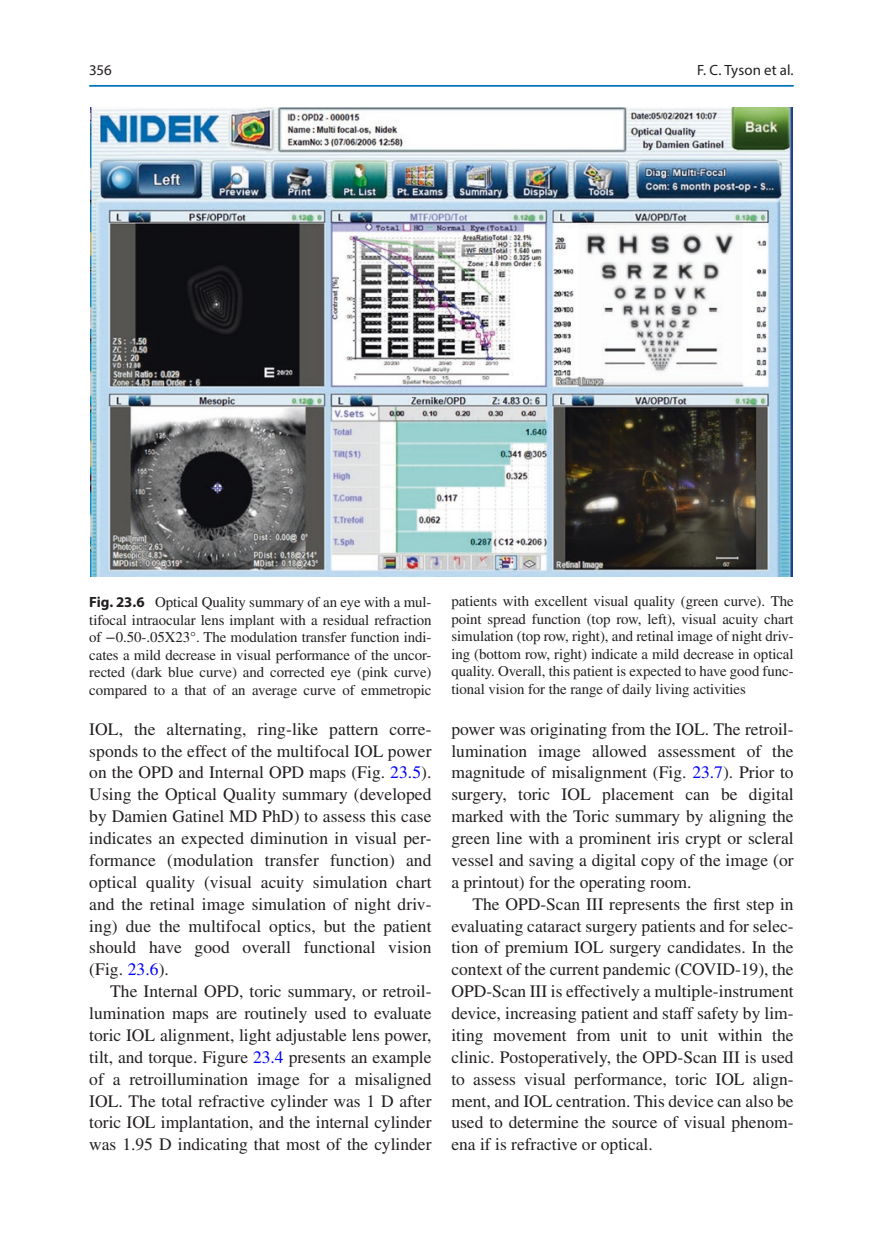
<style>
.page{position:relative;width:883px;height:1260px;background:#fff}
.page>*{position:absolute;margin:0;border:0;box-sizing:border-box;transform-origin:0 0}
.t1{font:17.5px/21.9px "Times LT Std";color:#231f20;text-align:justify}
.t2{font:14.88px/17.5px "Times LT Std";letter-spacing:-.005em;color:#231f20;text-align:justify}
.t3{font:14.88px "Myriad Pro";letter-spacing:.005em;color:#231f20}
.s1{font-family:"Myriad Pro";font-weight:700}
.s2{font-family:"STIX General"}
.s3{color:#0000fa}
</style>
<div class="page">
<img style="left:91px;top:107px;width:701px;height:469px">
<hr style="left:89px;top:85px;width:705px;height:2px;background:#0073bc">
<p class="t3" style="left:89px;top:61px;width:24px">356</p>
<p class="t3" style="left:697px;top:61px;width:98px">F. C. Tyson et al.</p>
<p class="t2" style="left:89px;top:594px;width:344px"><span class="s1">Fig. 23.6</span> Optical Quality summary of an eye with a mul&shy;tifocal intraocular lens implant with a residual refraction of <span class="s2">−</span>0.50-.05X23°. The modulation transfer function indi&shy;cates a mild decrease in visual performance of the uncor&shy;rected (dark blue curve) and corrected eye (pink curve) compared to a that of an average curve of emmetropic</p>
<p class="t2" style="left:451px;top:593px;width:344px">patients with excellent visual quality (green curve). The point spread function (top row, left), visual acuity chart simulation (top row, right), and retinal image of night driv&shy;ing (bottom row, right) indicate a mild decrease in optical quality. Overall, this patient is expected to have good func&shy;tional vision for the range of daily living activities</p>
<p class="t1" style="left:89px;top:718px;width:344px">IOL, the alternating, ring-like pattern corre&shy;sponds to the effect of the multifocal IOL power on the OPD and Internal OPD maps (Fig. <span class="s3">23.5</span>).<br>Using the Optical Quality summary (developed by Damien Gatinel MD PhD) to assess this case indicates an expected diminution in visual per&shy;formance (modulation transfer function) and optical quality (visual acuity simulation chart and the retinal image simulation of night driv&shy;ing) due the multifocal optics, but the patient should have good overall functional vision (Fig. <span class="s3">23.6</span>).</p>
<p class="t1" style="left:89px;top:980px;width:344px;text-indent:21px">The Internal OPD, toric summary, or retroil&shy;lumination maps are routinely used to evaluate toric IOL alignment, light adjustable lens power, tilt, and torque. Figure <span class="s3">23.4</span> presents an example of a retroillumination image for a misaligned IOL. The total refractive cylinder was 1 D after toric IOL implantation, and the internal cylinder was 1.95 D indicating that most of the cylinder</p>
<p class="t1" style="left:451px;top:718px;width:344px">power was originating from the IOL. The retroil&shy;lumination image allowed assessment of the magnitude of misalignment (Fig. <span class="s3">23.7</span>). Prior to surgery, toric IOL placement can be digital marked with the Toric summary by aligning the green line with a prominent iris crypt or scleral vessel and saving a digital copy of the image (or a printout) for the operating room.</p>
<p class="t1" style="left:451px;top:893px;width:344px;text-indent:21px">The OPD-Scan III represents the first step in evaluating cataract surgery patients and for selec&shy;tion of premium IOL surgery candidates. In the context of the current pandemic (COVID-19), the OPD-Scan III is effectively a multiple-instrument device, increasing patient and staff safety by lim&shy;iting movement from unit to unit within the clinic. Postoperatively, the OPD-Scan III is used to assess visual performance, toric IOL align&shy;ment, and IOL centration. This device can also be used to determine the source of visual phenom&shy;ena if is refractive or optical.</p>
</div>
